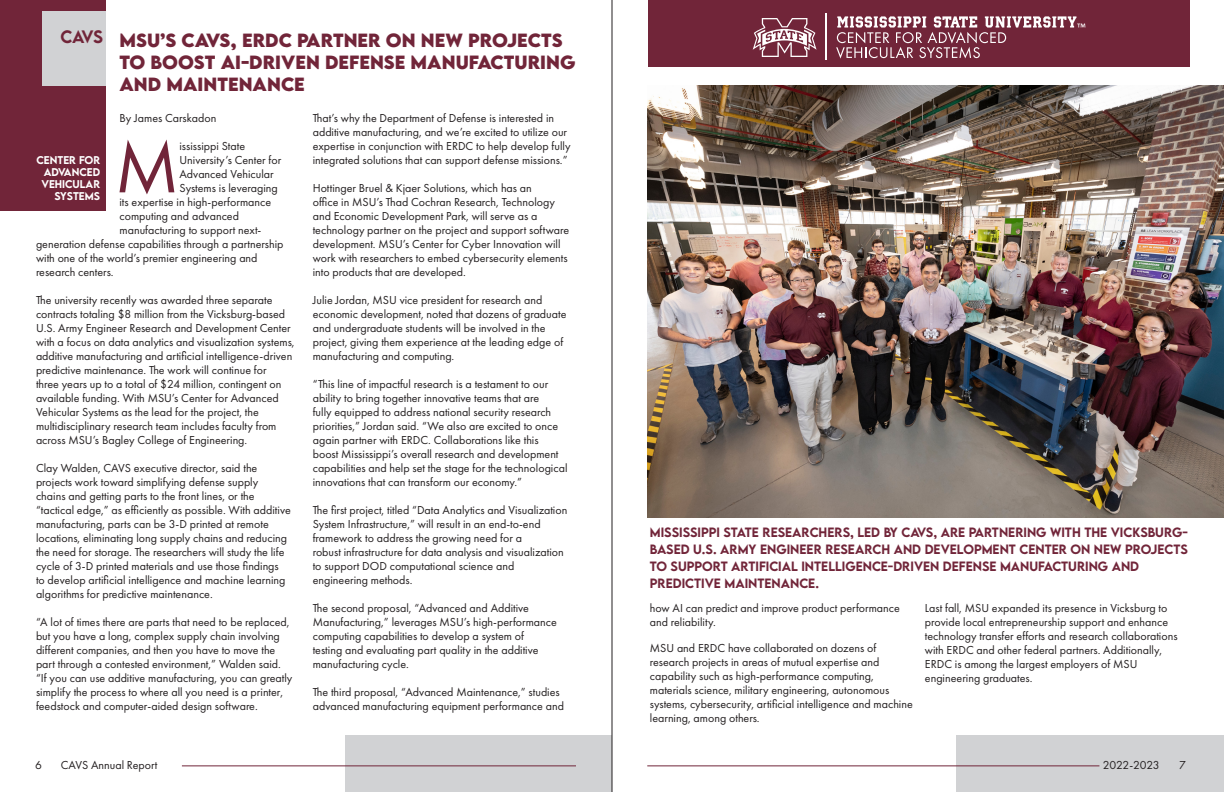
<style>
.page{position:relative;width:1224px;height:792px;background:#fff}
.page>*{position:absolute;margin:0;border:0;box-sizing:border-box;transform-origin:0 0}
.t1{font:75px "Futura PT";color:#712539}
.t2{font:700 17px/22px "LEMONMILK";color:#712539}
.t3{font:500 16px "LEMONMILK";color:#712539}
.t4{font:12px/14px "Futura PT";color:#231f20}
.t5{font:500 12px "LEMONMILK";color:#712539}
.t6{font:12px "Futura PT";letter-spacing:-.025em;color:#231f20}
.t7{font:500 10px/12px "LEMONMILK";color:#fff;text-align:right}
</style>
<div class="page">
<div style="left:0;top:0;width:106px;height:210px;background:#712539"></div>
<div style="left:346px;top:735px;width:266px;height:57px;background:#d1d2d4"></div>
<div style="left:957px;top:735px;width:267px;height:57px;background:#d1d2d4"></div>
<hr style="left:182px;top:766px;width:394px;height:1px;background:#712539">
<hr style="left:647px;top:766px;width:452px;height:1px;background:#712539">
<hr style="left:612px;top:0;width:1px;height:792px;background:#231f20">
<div style="left:648px;top:0;width:542px;height:66px;background:#712539"></div>
<svg style="left:753px;top:18px;width:64px;height:39px"></svg>
<hr style="left:826px;top:14px;width:1px;height:46px;background:#fff">
<svg style="left:836px;top:16px;width:249px;height:43px"></svg>
<div style="left:43px;top:11px;width:63px;height:74px;background:#d1d2d4"></div>
<img style="left:647px;top:85px;width:577px;height:432px">
<h3 class="t3" style="left:60px;top:26px;width:44px">CAVS</h3>
<p class="t2" style="left:120px;top:30px;width:458px">MSU’S CAVS, ERDC PARTNER ON NEW PROJECTS<br>TO BOOST AI-DRIVE N DEFENSE MANUFACTURING<br>AND MAINTENANCE</p>
<p class="t4" style="left:120px;top:111px;width:98px">By James Carskadon</p>
<p class="t1" style="left:115px;top:123px;width:66px">M</p>
<p class="t4" style="left:179px;top:139px;width:67px">ississippi State</p>
<p class="t4" style="left:179px;top:153px;width:103px">University’s Center for</p>
<p class="t4" style="left:179px;top:167px;width:96px">Advanced Vehicular</p>
<p class="t4" style="left:179px;top:181px;width:100px">Systems is leveraging</p>
<p class="t4" style="left:120px;top:195px;width:153px">its expertise in high-performance</p>
<p class="t4" style="left:120px;top:209px;width:121px">computing and advanced</p>
<p class="t4" style="left:120px;top:223px;width:143px">manufacturing to support next-</p>
<p class="t4" style="left:36px;top:237px;width:249px">generation defense capabilities through a partnership</p>
<p class="t4" style="left:36px;top:251px;width:223px">with one of the world’s premier engineering and</p>
<p class="t4" style="left:36px;top:265px;width:79px">research centers.</p>
<p class="t4" style="left:36px;top:293px;width:260px">The university recently was awarded three separate contracts totaling $8 million from the Vicksburg-based U.S. Army Engineer Research and Development Center with a focus on data analytics and visualization systems, additive manufacturing and artificial intelligence-driven predictive maintenance. The work will continue for<br>three years up to a total of $24 million, contingent on available funding. With MSU’s Center for Advanced Vehicular Systems as the lead for the project, the multidisciplinary research team includes faculty from across MSU’s Bagley College of Engineering.</p>
<p class="t4" style="left:36px;top:461px;width:256px">Clay Walden, CAVS executive director, said the projects work toward simplifying defense supply chains and getting parts to the front lines, or the “tactical edge,” as efficiently as possible. With additive manufacturing, parts can be 3-D printed at remote locations, eliminating long supply chains and reducing the need for storage. The researchers will study the life cycle of 3-D printed materials and use those findings<br>to develop artificial intelligence and machine learning algorithms for predictive maintenance.</p>
<p class="t4" style="left:36px;top:615px;width:258px">“A lot of times there are parts that need to be replaced, but you have a long, complex supply chain involving different companies, and then you have to move the part through a contested environment,” Walden said. “If you can use additive manufacturing, you can greatly simplify the process to where all you need is a printer, feedstock and computer-aided design software.</p>
<p class="t7" style="left:37px;top:154px;width:65px">CENTER FOR<br>ADVA NCED<br>VEHICULAR<br>SYSTEMS</p>
<p class="t4" style="left:313px;top:111px;width:259px">That’s why the Department of Defense is interested in additive manufacturing, and we’re excited to utilize our expertise in conjunction with ERDC to help develop fully integrated solutions that can support defense missions.”</p>
<p class="t4" style="left:313px;top:181px;width:258px">Hottinger Bruel &amp; Kjaer Solutions, which has an<br>office in MSU’s Thad Cochran Research, Technology and Economic Development Park, will serve as a technology partner on the project and support software development. MSU’s Center for Cyber Innovation will work with researchers to embed cybersecurity elements into products that are developed.</p>
<p class="t4" style="left:313px;top:293px;width:255px">Julie Jordan, MSU vice president for research and economic development, noted that dozens of graduate and undergraduate students will be involved in the project, giving them experience at the leading edge of manufacturing and computing.</p>
<p class="t4" style="left:313px;top:377px;width:256px">“This line of impactful research is a testament to our ability to bring together innovative teams that are<br>fully equipped to address national security research priorities,” Jordan said. “We also are excited to once again partner with ERDC. Collaborations like this<br>boost Mississippi’s overall research and development capabilities and help set the stage for the technological innovations that can transform our economy.”</p>
<p class="t4" style="left:313px;top:503px;width:256px">The first project, titled “Data Analytics and Visualization System Infrastructure,” will result in an end-to-end framework to address the growing need for a<br>robust infrastructure for data analysis and visualization to support DOD computational science and engineering methods.</p>
<p class="t4" style="left:313px;top:601px;width:246px">The second proposal, “Advanced and Additive Manufacturing,” leverages MSU’s high-performance computing capabilities to develop a system of<br>testing and evaluating part quality in the additive manufacturing cycle.</p>
<p class="t4" style="left:313px;top:685px;width:253px">The third proposal, “Advanced Maintenance,” studies advanced manufacturing equipment performance and</p>
<p class="t5" style="left:650px;top:524px;width:89px">MISSISSIPPI STATE</p>
<p class="t5" style="left:763px;top:524px;width:9px">RESEARCHERS</p>
<p class="t5" style="left:850px;top:524px;width:100px">, LED BY CAVS, ARE</p>
<p class="t5" style="left:969px;top:524px;width:9px">PARTNER</p>
<p class="t5" style="left:1024px;top:524px;width:70px">ING WITH THE</p>
<p class="t5" style="left:1111px;top:524px;width:79px">VICKSBURG-</p>
<p class="t5" style="left:650px;top:541px;width:17px">BASED</p>
<p class="t5" style="left:693px;top:541px;width:47px">U.S. ARMY</p>
<p class="t5" style="left:760px;top:541px;width:39px">ENGINEER</p>
<p class="t5" style="left:825px;top:541px;width:18px">RESEARCH</p>
<p class="t5" style="left:894px;top:541px;width:10px">AND</p>
<p class="t5" style="left:925px;top:541px;width:18px">DEVE</p>
<p class="t5" style="left:957px;top:541px;width:17px">LOPMENT</p>
<p class="t5" style="left:1020px;top:541px;width:18px">CENTER</p>
<p class="t5" style="left:1070px;top:541px;width:34px">ON NEW</p>
<p class="t5" style="left:1125px;top:541px;width:10px">PRO</p>
<p class="t5" style="left:1150px;top:541px;width:16px">JECTS</p>
<p class="t5" style="left:650px;top:558px;width:46px">TO SUPPORT</p>
<p class="t5" style="left:731px;top:558px;width:9px">ART</p>
<p class="t5" style="left:756px;top:558px;width:58px">IFICIAL INTE</p>
<p class="t5" style="left:828px;top:558px;width:27px">LLIGENCE</p>
<p class="t5" style="left:888px;top:558px;width:36px">-DRIVEN</p>
<p class="t5" style="left:943px;top:558px;width:9px">DEFENSE</p>
<p class="t5" style="left:1000px;top:558px;width:11px">MAN</p>
<p class="t5" style="left:1030px;top:558px;width:17px">UFACT</p>
<p class="t5" style="left:1068px;top:558px;width:54px">URING AND</p>
<p class="t5" style="left:650px;top:575px;width:9px">PRED</p>
<p class="t5" style="left:682px;top:575px;width:76px">ICTIVE MAINTENANCE</p>
<p class="t5" style="left:815px;top:575px;width:5px">.</p>
<p class="t4" style="left:650px;top:601px;width:252px">how AI can predict and improve product performance and reliability.</p>
<p class="t4" style="left:650px;top:641px;width:265px">MSU and ERDC have collaborated on dozens of research projects in areas of mutual expertise and capability such as high-performance computing, materials science, military engineering, autonomous systems, cybersecurity, artificial intelligence and machine learning, among others.</p>
<p class="t4" style="left:925px;top:601px;width:254px">Last fall, MSU expanded its presence in Vicksburg to provide local entrepreneurship support and enhance technology transfer efforts and research collaborations with ERDC and other federal partners. Additionally, ERDC is among the largest employers of MSU engineering graduates.</p>
<p class="t4" style="left:35px;top:758px;width:8px">6</p>
<p class="t4" style="left:61px;top:758px;width:98px">CAVS Annual Report</p>
<p class="t6" style="left:1103px;top:758px;width:58px">2022-2023</p>
<p class="t4" style="left:1179px;top:758px;width:8px">7</p>
</div>
